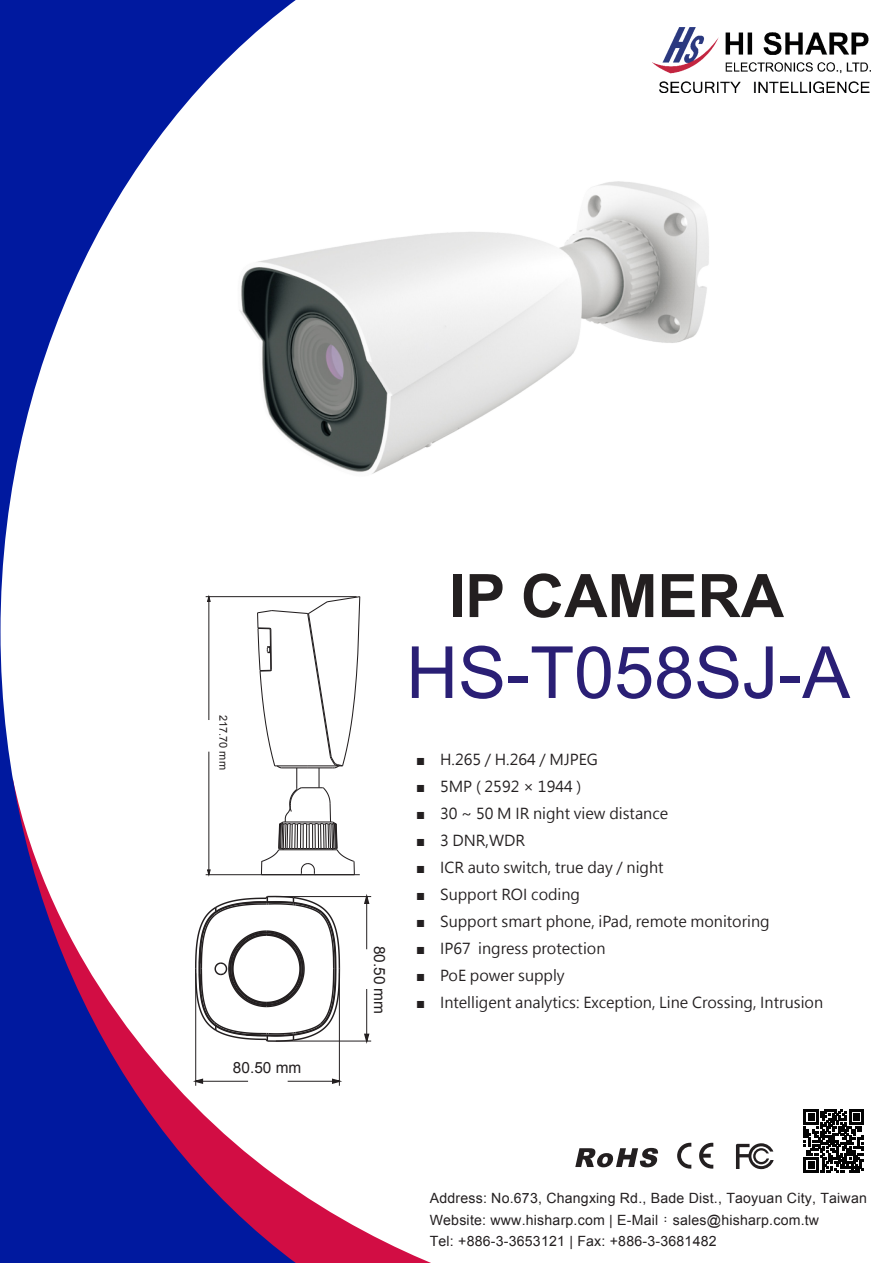
<style>
.page{position:relative;width:893px;height:1263px;background:#fff}
.page>*{position:absolute;margin:0;border:0;box-sizing:border-box;transform-origin:0 0}
.t1{font:72px "Arial";color:#2a1f75}
.t2{font:700 60px "Arial";color:#231f20}
.t3{font:15.45px "Arial";color:#231f20}
.t4{font:15px "Microsoft Jheng Hei";color:#231f20}
.t5{font:14.1px/21.1px "Arial";letter-spacing:.015em;color:#231f20}
.t6{font:10.95px "Arial";color:#231f20}
.s1{font-family:"Adobe Ming Std";font-weight:300}
</style>
<div class="page">
<svg style="left:336px;top:896px;width:95px;height:367px"></svg>
<svg style="left:0;top:0;width:336px;height:1263px"></svg>
<svg style="left:575px;top:1148px;width:83px;height:19px"></svg>
<svg style="left:736px;top:1143px;width:38px;height:26px"></svg>
<svg style="left:677px;top:1143px;width:36px;height:25px"></svg>
<svg style="left:804px;top:1109px;width:59px;height:64px"></svg>
<img style="left:652px;top:27px;width:218px;height:66px">
<img style="left:224px;top:181px;width:485px;height:332px">
<svg style="left:256px;top:595px;width:105px;height:281px"></svg>
<svg style="left:194px;top:894px;width:147px;height:149px"></svg>
<hr style="left:276px;top:1041px;width:95px;height:1px;background:#231f20">
<hr style="left:276px;top:896px;width:95px;height:1px;background:#231f20">
<hr style="left:366px;top:989px;width:1px;height:52px;background:#231f20">
<svg style="left:363px;top:1032px;width:7px;height:15px"></svg>
<hr style="left:366px;top:896px;width:1px;height:53px;background:#231f20">
<svg style="left:363px;top:894px;width:7px;height:11px"></svg>
<hr style="left:195px;top:973px;width:1px;height:113px;background:#231f20">
<hr style="left:339px;top:973px;width:1px;height:113px;background:#231f20">
<hr style="left:196px;top:1081px;width:52px;height:1px;background:#231f20">
<svg style="left:190px;top:1078px;width:14px;height:7px"></svg>
<hr style="left:288px;top:1081px;width:51px;height:1px;background:#231f20">
<svg style="left:331px;top:1078px;width:14px;height:7px"></svg>
<hr style="left:206px;top:874px;width:154px;height:1px;background:#231f20">
<hr style="left:206px;top:596px;width:151px;height:1px;background:#231f20">
<hr style="left:209px;top:752px;width:1px;height:123px;background:#231f20">
<svg style="left:206px;top:869px;width:5px;height:10px"></svg>
<hr style="left:209px;top:597px;width:1px;height:123px;background:#231f20">
<svg style="left:206px;top:593px;width:5px;height:10px"></svg>
<p class="t6" style="left:230px;top:715px;width:56px;rotate:90deg">217.70 mm</p>
<p class="t3" style="left:233px;top:1057px;width:70px">80.50 mm</p>
<p class="t3" style="left:390px;top:945px;width:70px;rotate:90deg">80.50 mm</p>
<h2 class="t2" style="left:449px;top:554px;width:337px">IP CAMERA</h2>
<p class="t1" style="left:406px;top:623px;width:446px">HS-T058SJ-A</p>
<p class="t4" style="left:416px;top:750px;width:183px">■ H.265 / H.264 / MJPEG</p>
<p class="t4" style="left:416px;top:777px;width:167px">■ 5MP ( 2592 × 1944 )</p>
<p class="t4" style="left:416px;top:804px;width:254px">■ 30 ~ 50 M IR night view distance</p>
<p class="t4" style="left:416px;top:831px;width:111px">■ 3 DNR,WDR</p>
<p class="t4" style="left:416px;top:858px;width:249px">■ ICR auto switch, true day / night</p>
<p class="t4" style="left:416px;top:885px;width:166px">■ Support ROI coding</p>
<p class="t4" style="left:416px;top:912px;width:355px">■ Support smart phone, iPad, remote monitoring</p>
<p class="t4" style="left:416px;top:939px;width:191px">■ IP67 ingress protection</p>
<p class="t4" style="left:416px;top:966px;width:150px">■ PoE power supply</p>
<p class="t4" style="left:416px;top:993px;width:409px">■ Intelligent analytics: Exception, Line Crossing, Intrusion</p>
<p class="t5" style="left:430px;top:1188px;width:439px">Address: No.673, Changxing Rd., Bade Dist., Taoyuan City, Taiwan<br>Website: www.hisharp.com | E-Mail<span class="s1">：</span>sales@hisharp.com.tw<br>Tel: +886-3-3653121 | Fax: +886-3-3681482</p>
</div>
